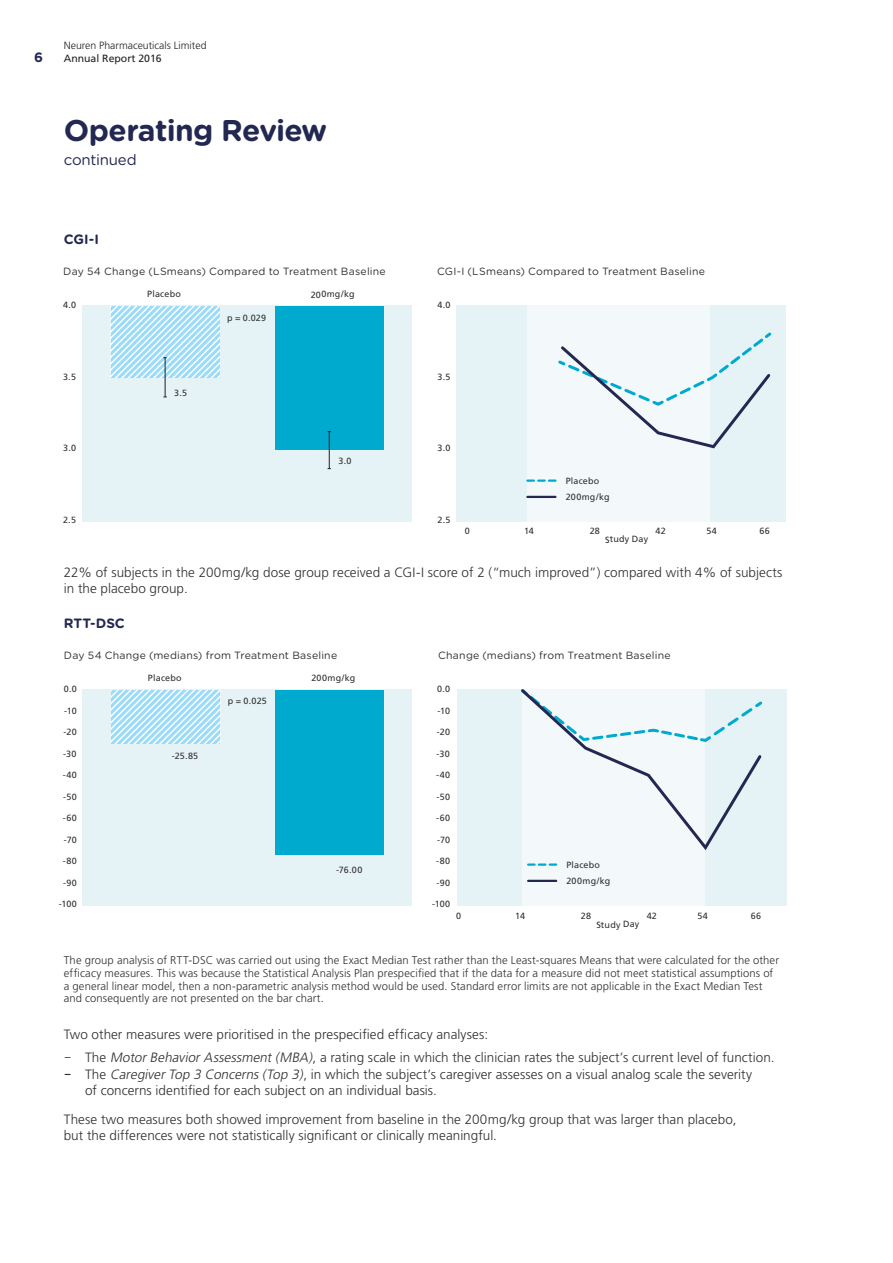
<style>
.page{position:relative;width:893px;height:1263px;background:#fff}
.page>*{position:absolute;margin:0;border:0;box-sizing:border-box;transform-origin:0 0}
.t1{font:700 30px "Gotham Rounded";letter-spacing:-.02em;color:#222851}
.t2{font:15px "Gotham Rounded";letter-spacing:-.015em;color:#222851}
.t3{font:300 13.5px/15.8px "Frutiger";color:#323031}
.t4{font:700 13.5px "Gotham Rounded";letter-spacing:-.01em;color:#222851}
.t5{font:300 11.25px/12.8px "Frutiger";letter-spacing:.01em;color:#323031}
.t6{font:10.5px "Gotham Rounded";letter-spacing:.025em;color:#323031}
.t7{font:300 10.5px "Frutiger";color:#231f20}
.t8{font:10.5px "Frutiger";color:#231f20}
.t9{font:9px "Frutiger";letter-spacing:.025em;color:#323031}
.s1{font-family:"Gotham Rounded";font-size:15px}
.s2{font-style:italic}
.s3{font-family:"Gotham Rounded";font-weight:400;font-size:15px}
</style>
<div class="page">
<div style="left:457px;top:690px;width:330px;height:216px;background:#e5f3f7"></div>
<div style="left:522px;top:690px;width:183px;height:216px;background:#f3f9fa"></div>
<div style="left:82px;top:690px;width:330px;height:216px;background:#e5f3f7"></div>
<svg style="left:111px;top:690px;width:109px;height:54px"></svg>
<div style="left:276px;top:690px;width:108px;height:164px;background:#00aacf"></div>
<svg style="left:518px;top:689px;width:247px;height:161px"></svg>
<svg style="left:528px;top:863px;width:28px;height:3px"></svg>
<hr style="left:528px;top:880px;width:28px;height:2px;background:#222851">
<div style="left:456px;top:306px;width:330px;height:216px;background:#e5f3f7"></div>
<div style="left:527px;top:306px;width:183px;height:216px;background:#f3f9fa"></div>
<div style="left:82px;top:306px;width:330px;height:216px;background:#e5f3f7"></div>
<hr style="left:165px;top:358px;width:1px;height:39px;background:#231f20">
<svg style="left:111px;top:306px;width:109px;height:72px"></svg>
<div style="left:275px;top:306px;width:109px;height:144px;background:#00aacf"></div>
<hr style="left:329px;top:432px;width:1px;height:37px;background:#231f20">
<svg style="left:558px;top:332px;width:214px;height:117px"></svg>
<svg style="left:527px;top:479px;width:28px;height:3px"></svg>
<hr style="left:527px;top:496px;width:28px;height:2px;background:#222851">
<p class="t4" style="left:34px;top:52px;width:10px">6</p>
<p class="t7" style="left:64px;top:41px;width:144px">Neuren Pharmaceuticals Limited</p>
<p class="t8" style="left:64px;top:54px;width:100px">Annual Report 2016</p>
<h1 class="t1" style="left:64px;top:117px;width:265px">Operating Review</h1>
<p class="t2" style="left:64px;top:152px;width:74px">continued</p>
<p class="t4" style="left:64px;top:234px;width:37px">CGI-I</p>
<p class="t6" style="left:63px;top:266px;width:324px">Day 54 Change (LSmeans) Compared to Treatment Baseline</p>
<p class="t6" style="left:437px;top:266px;width:269px">CGI-I (LSmeans) Compared to Treatment Baseline</p>
<p class="t9" style="left:147px;top:291px;width:35px">Placebo</p>
<p class="t9" style="left:311px;top:291px;width:45px">200mg/kg</p>
<p class="t9" style="left:63px;top:301px;width:15px">4.0</p>
<p class="t9" style="left:437px;top:301px;width:15px">4.0</p>
<p class="t9" style="left:227px;top:314px;width:41px">p = 0.029</p>
<p class="t9" style="left:63px;top:373px;width:14px">3.5</p>
<p class="t9" style="left:437px;top:373px;width:14px">3.5</p>
<p class="t9" style="left:174px;top:390px;width:14px">3.5</p>
<p class="t9" style="left:63px;top:445px;width:14px">3.0</p>
<p class="t9" style="left:437px;top:445px;width:14px">3.0</p>
<p class="t9" style="left:339px;top:457px;width:14px">3.0</p>
<p class="t9" style="left:566px;top:477px;width:35px">Placebo</p>
<p class="t9" style="left:566px;top:493px;width:45px">200mg/kg</p>
<p class="t9" style="left:63px;top:516px;width:15px">2.5</p>
<p class="t9" style="left:437px;top:516px;width:15px">2.5</p>
<p class="t9" style="left:465px;top:527px;width:7px">0</p>
<p class="t9" style="left:524px;top:527px;width:11px">14</p>
<p class="t9" style="left:590px;top:527px;width:12px">28</p>
<p class="t9" style="left:656px;top:527px;width:12px">42</p>
<p class="t9" style="left:706px;top:527px;width:12px">54</p>
<p class="t9" style="left:760px;top:527px;width:12px">66</p>
<p class="t9" style="left:605px;top:536px;width:44px">Study Day</p>
<p class="t3" style="left:64px;top:565px;width:720px">22% of subjects in the 200mg/kg dose group received a CGI-I score of 2 (“much improved”) compared with 4% of subjects in the placebo group.</p>
<p class="t4" style="left:64px;top:617px;width:63px">RTT-DSC</p>
<p class="t6" style="left:64px;top:650px;width:275px">Day 54 Change (medians) from Treatment Baseline</p>
<p class="t6" style="left:438px;top:650px;width:234px">Change (medians) from Treatment Baseline</p>
<p class="t9" style="left:148px;top:675px;width:35px">Placebo</p>
<p class="t9" style="left:311px;top:675px;width:45px">200mg/kg</p>
<p class="t9" style="left:64px;top:685px;width:14px">0.0</p>
<p class="t9" style="left:64px;top:707px;width:14px">-10</p>
<p class="t9" style="left:64px;top:728px;width:15px">-20</p>
<p class="t9" style="left:63px;top:771px;width:16px">-40</p>
<p class="t9" style="left:63px;top:750px;width:15px">-30</p>
<p class="t9" style="left:63px;top:793px;width:15px">-50</p>
<p class="t9" style="left:63px;top:814px;width:15px">-60</p>
<p class="t9" style="left:64px;top:836px;width:14px">-70</p>
<p class="t9" style="left:63px;top:857px;width:15px">-80</p>
<p class="t9" style="left:63px;top:879px;width:15px">-90</p>
<p class="t9" style="left:59px;top:900px;width:20px">-100</p>
<p class="t9" style="left:172px;top:752px;width:28px">-25.85</p>
<p class="t9" style="left:228px;top:697px;width:41px">p = 0.025</p>
<p class="t9" style="left:336px;top:866px;width:28px">-76.00</p>
<p class="t9" style="left:437px;top:685px;width:14px">0.0</p>
<p class="t9" style="left:437px;top:707px;width:14px">-10</p>
<p class="t9" style="left:437px;top:728px;width:15px">-20</p>
<p class="t9" style="left:436px;top:771px;width:16px">-40</p>
<p class="t9" style="left:437px;top:750px;width:15px">-30</p>
<p class="t9" style="left:437px;top:793px;width:15px">-50</p>
<p class="t9" style="left:436px;top:814px;width:15px">-60</p>
<p class="t9" style="left:437px;top:836px;width:14px">-70</p>
<p class="t9" style="left:436px;top:857px;width:15px">-80</p>
<p class="t9" style="left:436px;top:879px;width:15px">-90</p>
<p class="t9" style="left:432px;top:900px;width:20px">-100</p>
<p class="t9" style="left:566px;top:861px;width:35px">Placebo</p>
<p class="t9" style="left:566px;top:877px;width:45px">200mg/kg</p>
<p class="t9" style="left:456px;top:912px;width:7px">0</p>
<p class="t9" style="left:515px;top:912px;width:11px">14</p>
<p class="t9" style="left:581px;top:912px;width:12px">28</p>
<p class="t9" style="left:647px;top:912px;width:12px">42</p>
<p class="t9" style="left:698px;top:912px;width:12px">54</p>
<p class="t9" style="left:751px;top:912px;width:12px">66</p>
<p class="t9" style="left:596px;top:921px;width:44px">Study Day</p>
<p class="t5" style="left:64px;top:955px;width:717px">The group analysis of RTT-DSC was carried out using the Exact Median Test rather than the Least-squares Means that were calculated for the other efficacy measures. This was because the Statistical Analysis Plan prespecified that if the data for a measure did not meet statistical assumptions of a general linear model, then a non-parametric analysis method would be used. Standard error limits are not applicable in the Exact Median Test and consequently are not presented on the bar chart.</p>
<p class="t3" style="left:64px;top:1028px;width:426px">Two other measures were prioritised in the prespecified efficacy analyses:</p>
<p class="t3" style="left:64px;top:1050px;width:712px"><span class="s1">–</span> The <span class="s2">Motor Behavior Assessment (MBA)</span>, a rating scale in which the clinician rates the subject’s current level of function.</p>
<p class="t3" style="left:85px;top:1068px;width:669px;text-indent:-21px"><span class="s3">–</span> The <span class="s2">Caregiver Top 3 Concerns (Top 3)</span>, in which the subject’s caregiver assesses on a visual analog scale the severity of concerns identified for each subject on an individual basis.</p>
<p class="t3" style="left:64px;top:1112px;width:674px">These two measures both showed improvement from baseline in the 200mg/kg group that was larger than placebo, but the differences were not statistically significant or clinically meaningful.</p>
</div>
